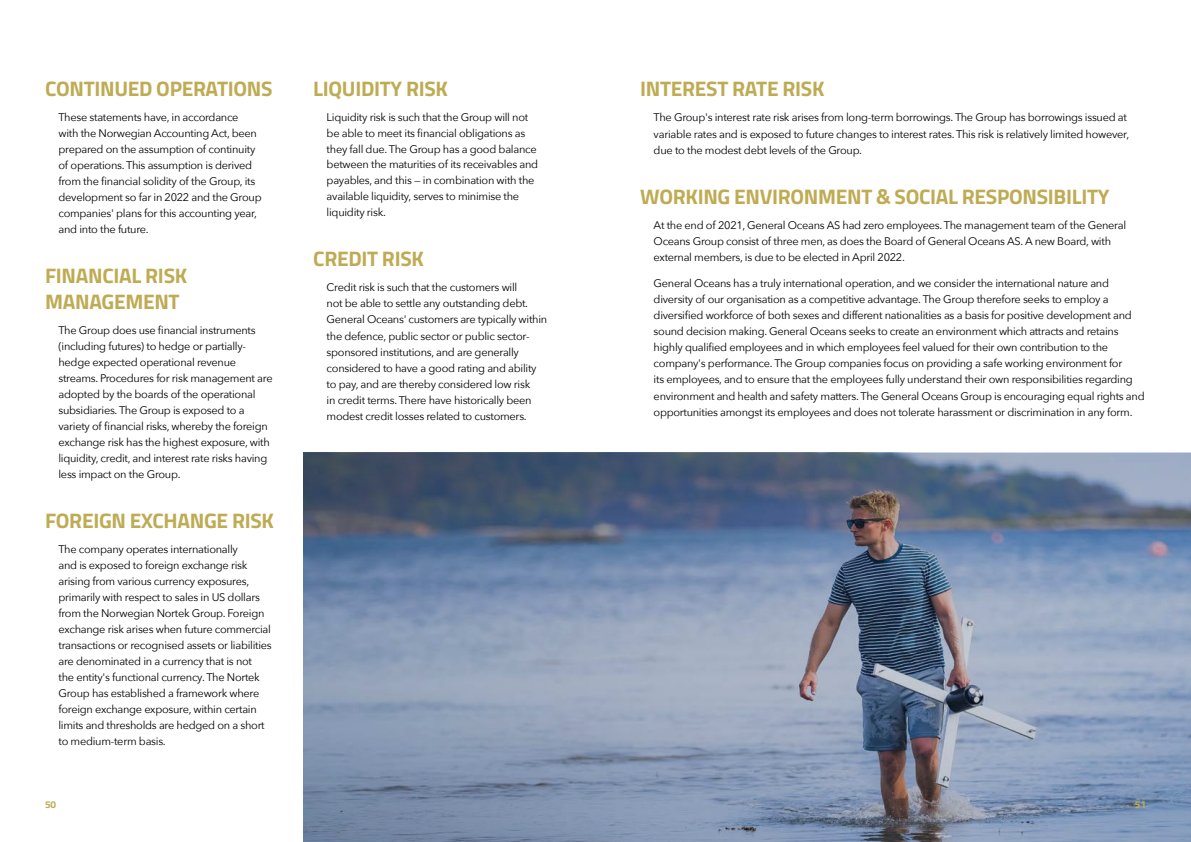
<style>
.page{position:relative;width:1191px;height:842px;background:#fff}
.page>*{position:absolute;margin:0;border:0;box-sizing:border-box;transform-origin:0 0}
.t1{font:700 21px/25.2px "Titillium Web";letter-spacing:-.015em;color:#beab53}
.t2{font:11px/16px "Avenir Next";letter-spacing:-.025em;color:#000}
.t3{font:700 10px "Titillium Web";color:#beab53}
</style>
<div class="page">
<svg style="left:303px;top:453px;width:888px;height:389px"></svg>
<h1 class="t1" style="left:45px;top:75px;width:229px">CONTINUED OPERATIONS</h1>
<p class="t2" style="left:58px;top:109px;width:205px">These statements have, in accordance<br>with the Norwegian Accounting Act, been prepared on the assumption of continuity of operations. This assumption is derived from the financial solidity of the Group, its development so far in 2022 and the Group companies' plans for this accounting year, and into the future.</p>
<h1 class="t1" style="left:45px;top:262px;width:144px">FINANCIAL RISK<br>MANAGEMENT</h1>
<p class="t2" style="left:58px;top:321px;width:216px">The Group does use financial instruments (including futures) to hedge or partially&shy;hedge expected operational revenue streams. Procedures for risk management are adopted by the boards of the operational subsidiaries. The Group is exposed to a variety of financial risks, whereby the foreign exchange risk has the highest exposure, with liquidity, credit, and interest rate risks having less impact on the Group.</p>
<h1 class="t1" style="left:45px;top:507px;width:230px">FOREIGN EXCHANGE RISK</h1>
<p class="t2" style="left:58px;top:541px;width:215px">The company operates internationally<br>and is exposed to foreign exchange risk arising from various currency exposures, primarily with respect to sales in US dollars from the Norwegian Nortek Group. Foreign exchange risk arises when future commercial transactions or recognised assets or liabilities are denominated in a currency that is not<br>the entity's functional currency. The Nortek Group has established a framework where foreign exchange exposure, within certain limits and thresholds are hedged on a short to medium-term basis.</p>
<h1 class="t1" style="left:313px;top:75px;width:136px">LIQUIDITY RISK</h1>
<p class="t2" style="left:327px;top:109px;width:213px">Liquidity risk is such that the Group will not be able to meet its financial obligations as they fall due. The Group has a good balance between the maturities of its receivables and payables, and this — in combination with the available liquidity, serves to minimise the liquidity risk.</p>
<h1 class="t1" style="left:313px;top:245px;width:112px">CREDIT RISK</h1>
<p class="t2" style="left:327px;top:279px;width:222px">Credit risk is such that the customers will<br>not be able to settle any outstanding debt.<br>General Oceans' customers are typically within the defence, public sector or public sector&shy;sponsored institutions, and are generally considered to have a good rating and ability to pay, and are thereby considered low risk<br>in credit terms. There have historically been modest credit losses related to customers.</p>
<h1 class="t1" style="left:640px;top:75px;width:186px">INTEREST RATE RISK</h1>
<p class="t2" style="left:653px;top:109px;width:477px">The Group's interest rate risk arises from long-term borrowings. The Group has borrowings issued at variable rates and is exposed to future changes to interest rates. This risk is relatively limited however, due to the modest debt levels of the Group.</p>
<h1 class="t1" style="left:640px;top:183px;width:471px">WORKING ENVIRONMENT &amp; SOCIAL RESPONSIBILITY</h1>
<p class="t2" style="left:653px;top:217px;width:474px">At the end of 2021, General Oceans AS had zero employees. The management team of the General<br>Oceans Group consist of three men, as does the Board of General Oceans AS. A new Board, with external members, is due to be elected in April 2022.</p>
<p class="t2" style="left:653px;top:274px;width:492px">General Oceans has a truly international operation, and we consider the international nature and diversity of our organisation as a competitive advantage. The Group therefore seeks to employ a diversified workforce of both sexes and different nationalities as a basis for positive development and sound decision making. General Oceans seeks to create an environment which attracts and retains highly qualified employees and in which employees feel valued for their own contribution to the company's performance. The Group companies focus on providing a safe working environment for<br>its employees, and to ensure that the employees fully understand their own responsibilities regarding environment and health and safety matters. The General Oceans Group is encouraging equal rights and opportunities amongst its employees and does not tolerate harassment or discrimination in any form.</p>
<p class="t3" style="left:45px;top:797px;width:13px">50</p>
<p class="t3" style="left:1134px;top:797px;width:13px">51</p>
</div>
